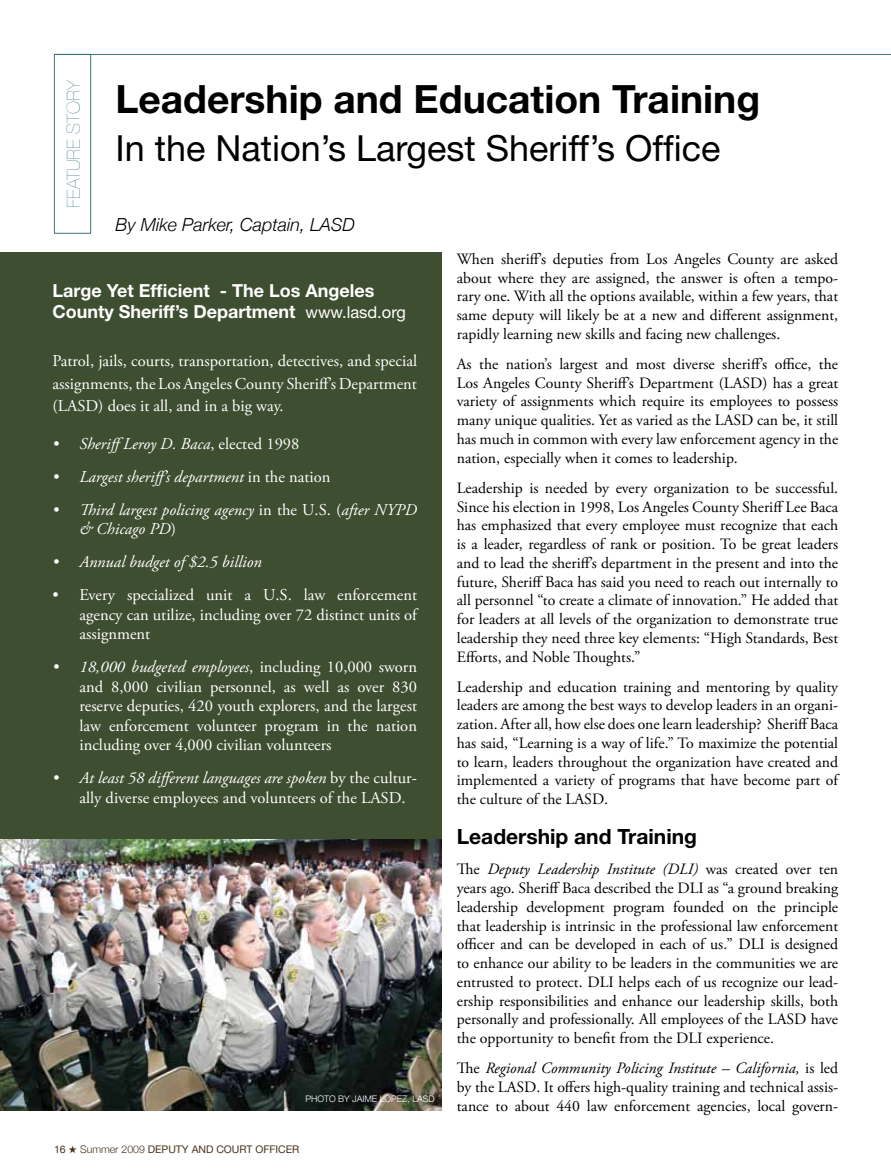
<style>
.page{position:relative;width:891px;height:1175px;background:#fff}
.page>*{position:absolute;margin:0;border:0;box-sizing:border-box;transform-origin:0 0}
.t1{font:700 39px "Helvetica Neue";color:#000}
.t2{font:36px "Helvetica Neue";color:#000}
.t3{font:700 21px "Helvetica Neue";color:#000}
.t4{font:700 18px/21px "Helvetica Neue";color:#fff}
.t5{font:italic 300 18px "Helvetica Neue";color:#000}
.t6{font:200 18px "Helvetica Neue";color:#3a767a}
.t7{font:16.5px/19.5px "Adobe Garamond Pro";color:#fff;text-align:justify}
.t8{font:italic 16.5px/19.5px "Adobe Garamond Pro";color:#fff}
.t9{font:15.75px/18.8px "Adobe Garamond Pro";color:#000;text-align:justify}
.t10{font:10.5px "Helvetica Neue";color:#48321a}
.t11{font:300 9px "Helvetica Neue";color:#fff}
.s1{font-weight:400;font-size:16.5px}
.s2{font-style:normal}
.s3{font-style:italic}
.s4{font-weight:300}
</style>
<div class="page">
<hr style="left:54px;top:54px;width:837px;height:1px;background:#3a767a">
<div style="left:54px;top:54px;width:37px;height:180px;border:1px solid #3a767a"></div>
<div style="left:0;top:252px;width:441px;height:855px;background:#3e4e30"></div>
<img style="left:0;top:839px;width:441px;height:271px">
<p class="t6" style="left:63px;top:207px;width:130px;rotate:-90deg">FEATURE STORY</p>
<h1 class="t1" style="left:115px;top:75px;width:646px">Leadership and Education Training</h1>
<h2 class="t2" style="left:115px;top:126px;width:607px">In the Nation’s Largest Sheriff’s Office</h2>
<p class="t5" style="left:115px;top:214px;width:241px">By Mike Parker, Captain, LASD</p>
<p class="t4" style="left:52px;top:280px;width:355px">Large Yet Efficient - The Los Angeles<br>County Sheriff’s Department <span class="s1">www.lasd.org</span></p>
<p class="t7" style="left:52px;top:350px;width:366px;line-height:22.5px">Patrol, jails, courts, transportation, detectives, and special assignments, the Los Angeles County Sheriff’s Department (LASD) does it all, and in a big way.</p>
<p class="t8" style="left:52px;top:434px;width:248px">• SheriffLeroy D. Baca<span class="s2">, elected 1998</span></p>
<p class="t8" style="left:52px;top:467px;width:279px">• Largest sheriff’s department <span class="s2">in the nation</span></p>
<p class="t8" style="left:79px;top:500px;width:339px;text-indent:-27px">• Third largest policing agency <span class="s2">in the U.S. (</span>after NYPD &amp; Chicago PD<span class="s2">)</span></p>
<p class="t8" style="left:52px;top:553px;width:211px">• Annual budget of $2.5 billion</p>
<p class="t7" style="left:79px;top:586px;width:339px;text-indent:-27px">• Every specialized unit a U.S. law enforcement agency can utilize, including over 72 distinct units of assignment</p>
<p class="t7" style="left:79px;top:658px;width:339px;text-indent:-27px"><span class="s3">• 18,000 budgeted employees</span>, including 10,000 sworn and 8,000 civilian personnel, as well as over 830 reserve deputies, 420 youth explorers, and the largest law enforcement volunteer program in the nation including over 4,000 civilian volunteers</p>
<p class="t7" style="left:79px;top:769px;width:339px;text-indent:-27px"><span class="s3">• At least 58 different languages are spoken</span> by the cultur&shy;ally diverse employees and volunteers of the LASD.</p>
<p class="t11" style="left:305px;top:1092px;width:131px">PHOTO BY JAIME LOPEZ, LASD</p>
<p class="t10" style="left:54px;top:1142px;width:247px">16 ★ <span class="s4">Summer 2009</span> DEPUTY AND COURT OFFICER</p>
<p class="t9" style="left:457px;top:250px;width:383px">When sheriff’s deputies from Los Angeles County are asked about where they are assigned, the answer is often a tempo&shy;rary one. With all the options available, within a few years, that same deputy will likely be at a new and different assignment, rapidly learning new skills and facing new challenges.</p>
<p class="t9" style="left:457px;top:355px;width:383px">As the nation’s largest and most diverse sheriff’s office, the Los Angeles County Sheriff’s Department (LASD) has a great variety of assignments which require its employees to possess many unique qualities. Yet as varied as the LASD can be, it still has much in common with every law enforcement agency in the nation, especially when it comes to leadership.</p>
<p class="t9" style="left:457px;top:479px;width:383px">Leadership is needed by every organization to be successful.<br>Since his election in 1998, Los Angeles County Sheriff Lee Baca has emphasized that every employee must recognize that each is a leader, regardless of rank or position. To be great leaders and to lead the sheriff’s department in the present and into the future, Sheriff Baca has said you need to reach out internally to all personnel “to create a climate of innovation.” He added that for leaders at all levels of the organization to demonstrate true leadership they need three key elements: “High Standards, Best Efforts, and Noble Thoughts.”</p>
<p class="t9" style="left:457px;top:678px;width:383px">Leadership and education training and mentoring by quality leaders are among the best ways to develop leaders in an organi&shy;zation. After all, how else does one learn leadership? Sheriff Baca has said, “Learning is a way of life.” To maximize the potential to learn, leaders throughout the organization have created and implemented a variety of programs that have become part of the culture of the LASD.</p>
<h3 class="t3" style="left:457px;top:823px;width:242px">Leadership and Training</h3>
<p class="t9" style="left:457px;top:860px;width:383px">The <span class="s3">Deputy Leadership Institute (DLI)</span> was created over ten years ago. Sheriff Baca described the DLI as “a ground breaking leadership development program founded on the principle that leadership is intrinsic in the professional law enforcement officer and can be developed in each of us.” DLI is designed to enhance our ability to be leaders in the communities we are entrusted to protect. DLI helps each of us recognize our lead&shy;ership responsibilities and enhance our leadership skills, both personally and professionally. All employees of the LASD have the opportunity to benefit from the DLI experience.</p>
<p class="t9" style="left:457px;top:1059px;width:383px">The <span class="s3">Regional Community Policing Institute – California,</span> is led by the LASD. It offers high-quality training and technical assis&shy;tance to about 440 law enforcement agencies, local govern-</p>
</div>
